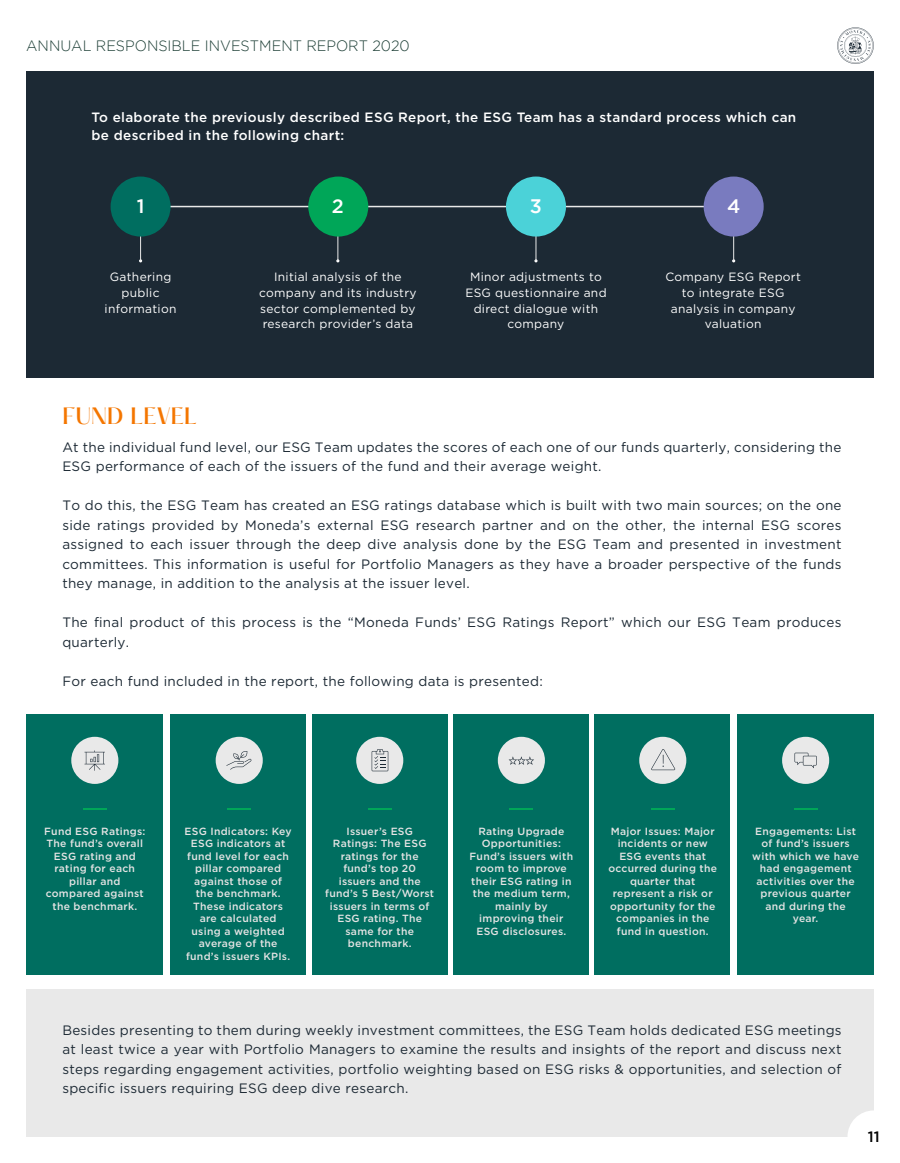
<style>
.page{position:relative;width:900px;height:1163px;background:#fff}
.page>*{position:absolute;margin:0;border:0;box-sizing:border-box;transform-origin:0 0}
.t1{font:500 20.7px "Hatton";color:#f47600}
.t2{font:500 19.5px "Gotham";color:#fff}
.t3{font:300 15px "Gotham";color:#1a3c33;scale:.96 1}
.t4{font:500 15px "Gotham";color:#000}
.t5{font:13.58px/19.5px "Gotham";letter-spacing:.02em;color:#1c2934;text-align:justify}
.t6{font:500 13.5px/18px "Gotham";letter-spacing:.025em;color:#fff}
.t7{font:12px/15.8px "Gotham";letter-spacing:.025em;color:#fff;text-align:center}
.t8{font:500 10.43px/12.5px "Gotham";letter-spacing:.025em;color:#e5e4e4;text-align:center}
</style>
<div class="page">
<div style="left:170px;top:714px;width:136px;height:260px;background:#006e60"></div>
<hr style="left:227px;top:808px;width:24px;height:2px;background:#00a658">
<div style="left:216px;top:736px;width:47px;height:48px;background:#e9e9e9;border-radius:50%"></div>
<svg style="left:226px;top:751px;width:25px;height:18px"></svg>
<div style="left:312px;top:714px;width:135px;height:260px;background:#006e60"></div>
<hr style="left:368px;top:808px;width:24px;height:2px;background:#00a658">
<div style="left:356px;top:736px;width:47px;height:48px;background:#e9e9e9;border-radius:50%"></div>
<svg style="left:372px;top:749px;width:16px;height:22px"></svg>
<div style="left:26px;top:714px;width:137px;height:260px;background:#006e60"></div>
<hr style="left:83px;top:808px;width:24px;height:2px;background:#00a658">
<div style="left:71px;top:736px;width:47px;height:48px;background:#e9e9e9;border-radius:50%"></div>
<svg style="left:84px;top:750px;width:21px;height:20px"></svg>
<div style="left:26px;top:989px;width:848px;height:147px;background:#e9e9e9"></div>
<div style="left:26px;top:71px;width:848px;height:307px;background:#1c2934"></div>
<hr style="left:122px;top:206px;width:612px;height:1px;background:#e9e9e9">
<hr style="left:733px;top:206px;width:1px;height:55px;background:#e9e9e9">
<hr style="left:536px;top:206px;width:1px;height:55px;background:#e9e9e9">
<hr style="left:338px;top:206px;width:1px;height:55px;background:#e9e9e9">
<hr style="left:140px;top:206px;width:1px;height:55px;background:#e9e9e9">
<div style="left:111px;top:176px;width:60px;height:60px;background:#006e60;border-radius:50%"></div>
<div style="left:308px;top:176px;width:60px;height:60px;background:#00a658;border-radius:50%"></div>
<div style="left:506px;top:176px;width:60px;height:60px;background:#4bd2d8;border-radius:50%"></div>
<div style="left:704px;top:176px;width:60px;height:60px;background:#797bbf;border-radius:50%"></div>
<div style="left:453px;top:714px;width:135px;height:260px;background:#006e60"></div>
<hr style="left:510px;top:808px;width:23px;height:2px;background:#00a658">
<div style="left:498px;top:736px;width:47px;height:48px;background:#e9e9e9;border-radius:50%"></div>
<svg style="left:509px;top:756px;width:25px;height:9px"></svg>
<div style="left:594px;top:714px;width:136px;height:260px;background:#006e60"></div>
<hr style="left:651px;top:808px;width:24px;height:2px;background:#00a658">
<div style="left:639px;top:736px;width:47px;height:48px;background:#e9e9e9;border-radius:50%"></div>
<svg style="left:651px;top:749px;width:24px;height:21px"></svg>
<div style="left:737px;top:714px;width:137px;height:260px;background:#006e60"></div>
<hr style="left:794px;top:808px;width:23px;height:2px;background:#00a658">
<div style="left:782px;top:736px;width:47px;height:48px;background:#e9e9e9;border-radius:50%"></div>
<svg style="left:795px;top:752px;width:22px;height:16px"></svg>
<div style="left:848px;top:1110px;width:52px;height:52px;background:#fff;border-radius:50%"></div>
<svg style="left:837px;top:27px;width:37px;height:37px"></svg>
<p class="t3" style="left:26px;top:37px;width:401px">ANNUAL RESPONSIBLE INVESTMENT REPORT 2020</p>
<p class="t6" style="left:92px;top:108px;width:706px">To elaborate the previously described ESG Report, the ESG Team has a standard process which can be described in the following chart:</p>
<h2 class="t2" style="left:137px;top:195px;width:9px">1</h2>
<h2 class="t2" style="left:332px;top:195px;width:13px">2</h2>
<h2 class="t2" style="left:530px;top:195px;width:14px">3</h2>
<h2 class="t2" style="left:727px;top:195px;width:15px">4</h2>
<p class="t7" style="left:259px;top:269px;width:159px">Initial analysis of the company and its industry sector complemented by research provider’s data</p>
<p class="t7" style="left:465px;top:269px;width:143px">Minor adjustments to<br>ESG questionnaire and direct dialogue with company</p>
<p class="t7" style="left:105px;top:269px;width:73px">Gathering public information</p>
<p class="t7" style="left:665px;top:269px;width:137px">Company ESG Report to integrate ESG analysis in company valuation</p>
<h1 class="t1" style="left:62px;top:405px;width:136px">FUND LEVEL</h1>
<p class="t5" style="left:62px;top:436px;width:781px">At the individual fund level, our ESG Team updates the scores of each one of our funds quarterly, considering the<br>ESG performance of each of the issuers of the fund and their average weight.</p>
<p class="t5" style="left:62px;top:495px;width:781px">To do this, the ESG Team has created an ESG ratings database which is built with two main sources; on the one side ratings provided by Moneda’s external ESG research partner and on the other, the internal ESG scores assigned to each issuer through the deep dive analysis done by the ESG Team and presented in investment committees. This information is useful for Portfolio Managers as they have a broader perspective of the funds they manage, in addition to the analysis at the issuer level.</p>
<p class="t5" style="left:62px;top:612px;width:781px">The final product of this process is the “Moneda Funds’ ESG Ratings Report” which our ESG Team produces quarterly.</p>
<p class="t5" style="left:62px;top:670px;width:482px">For each fund included in the report, the following data is presented:</p>
<p class="t8" style="left:44px;top:825px;width:103px">Fund ESG Ratings:<br>The fund’s overall<br>ESG rating and rating for each pillar and compared against the benchmark.</p>
<p class="t8" style="left:185px;top:825px;width:109px">ESG Indicators: Key<br>ESG indicators at fund level for each pillar compared against those of the benchmark.<br>These indicators are calculated using a weighted average of the fund’s issuers KPIs.</p>
<p class="t8" style="left:325px;top:825px;width:111px">Issuer’s ESG<br>Ratings: The ESG ratings for the fund’s top 20 issuers and the fund’s 5 Best/Worst issuers in terms of<br>ESG rating. The same for the benchmark.</p>
<p class="t8" style="left:470px;top:825px;width:105px">Rating Upgrade<br>Opportunities:<br>Fund’s issuers with room to improve their ESG rating in the medium term, mainly by improving their<br>ESG disclosures.</p>
<p class="t8" style="left:608px;top:825px;width:110px">Major Issues: Major incidents or new<br>ESG events that occurred during the quarter that represent a risk or opportunity for the companies in the fund in question.</p>
<p class="t8" style="left:752px;top:825px;width:108px">Engagements: List of fund’s issuers with which we have had engagement activities over the previous quarter and during the year.</p>
<p class="t5" style="left:62px;top:1019px;width:781px">Besides presenting to them during weekly investment committees, the ESG Team holds dedicated ESG meetings at least twice a year with Portfolio Managers to examine the results and insights of the report and discuss next steps regarding engagement activities, portfolio weighting based on ESG risks &amp; opportunities, and selection of specific issuers requiring ESG deep dive research.</p>
<p class="t4" style="left:868px;top:1128px;width:13px">11</p>
</div>
